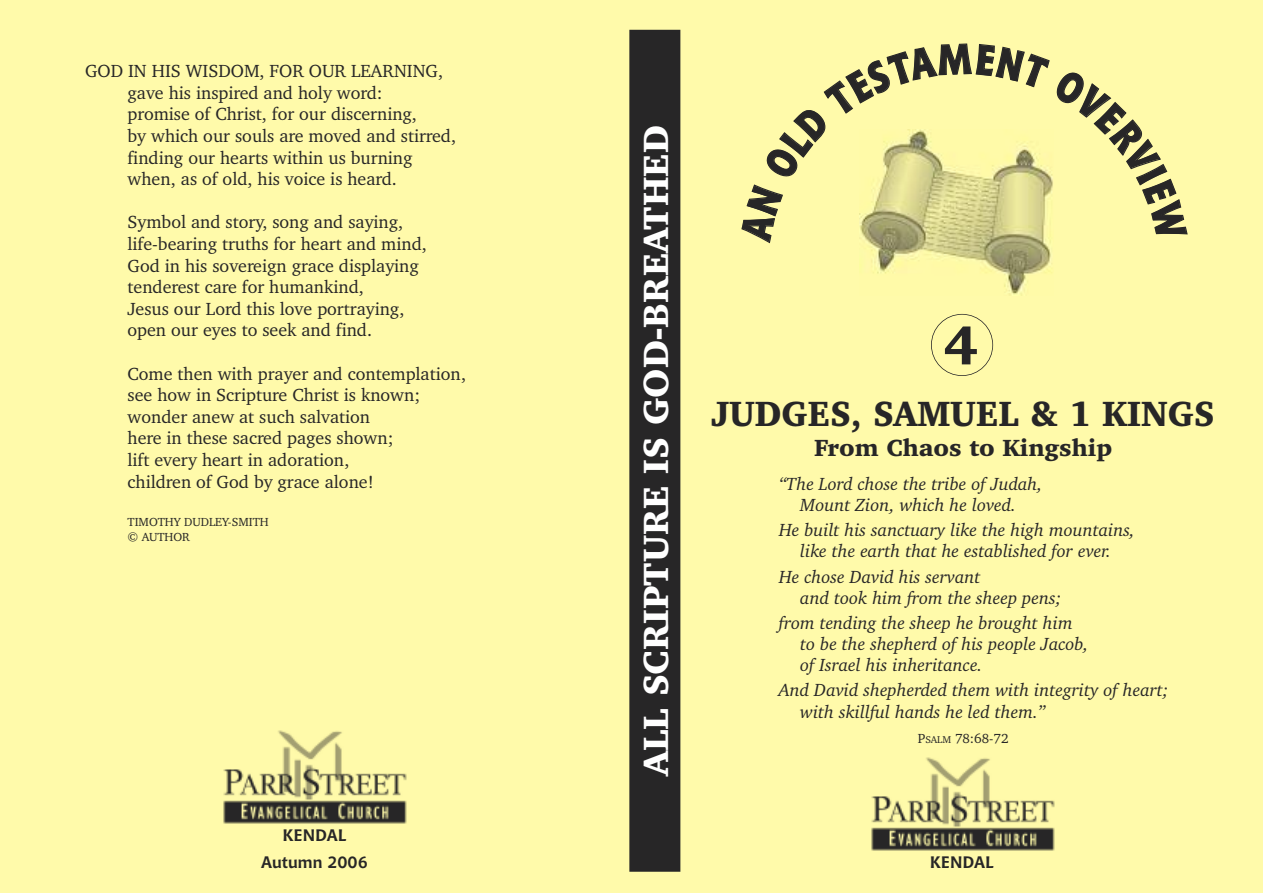
<style>
.page{position:relative;width:1263px;height:893px;background:#fffaaa}
.page>*{position:absolute;margin:0;border:0;box-sizing:border-box;transform-origin:0 0}
.t1{font:900 54px "Charter IT Cby BT";color:#272627}
.t2{font:900 36px "Charter IT Cby BT";color:#fff}
.t3{font:900 36px "Charter IT Cby BT";color:#272627;scale:.95 1}
.t4{font:900 24px "Charter IT Cby BT";color:#272627}
.t5{font:18px/21.6px "Charter IT Cby BT";color:#272627}
.t6{font:italic 18px/21px "Charter IT Cby BT";color:#272627}
.t7{font:700 16.5px/27px "Chianti BT";color:#272627;text-align:center}
.t8{font:13.5px "Charter IT Cby BT";color:#272627}
.t9{font:12px/14.4px "Charter IT Cby BT";color:#272627}
.s1{font-size:10.2px}
</style>
<div class="page">
<img style="left:867px;top:242px;width:185px;height:52px">
<div style="left:931px;top:314px;width:62px;height:62px;border:2px solid #272627;border-radius:50%"></div>
<div style="left:629px;top:30px;width:51px;height:842px;background:#272627"></div>
<img style="left:871px;top:757px;width:184px;height:94px">
<img style="left:223px;top:730px;width:184px;height:94px">
<svg style="left:859px;top:129px;width:194px;height:113px"></svg>
<p class="t5" style="left:128px;top:62px;width:330px;text-indent:-43px">GOD IN HIS WISDOM, FOR OUR LEARNING, gave his inspired and holy word:<br>promise of Christ, for our discerning,<br>by which our souls are moved and stirred, finding our hearts within us burning when, as of old, his voice is heard.</p>
<p class="t5" style="left:128px;top:213px;width:301px">Symbol and story, song and saying, life-bearing truths for heart and mind, God in his sovereign grace displaying tenderest care for humankind,<br>Jesus our Lord this love portraying, open our eyes to seek and find.</p>
<p class="t5" style="left:128px;top:364px;width:340px">Come then with prayer and contemplation, see how in Scripture Christ is known; wonder anew at such salvation<br>here in these sacred pages shown;<br>lift every heart in adoration,<br>children of God by grace alone!</p>
<p class="t9" style="left:128px;top:516px;width:143px">TIMOTHY DUDLEY-SMITH © AUTHOR</p>
<p class="t7" style="left:261px;top:823px;width:108px">KENDAL<br>Autumn 2006</p>
<h2 class="t2" style="left:641px;top:776px;width:653px;rotate:-90deg">ALL SCRIPTURE IS GOD B- REATHED</h2>
<h1 class="t1" style="left:943px;top:323px;width:36px">4</h1>
<h2 class="t3" style="left:711px;top:399px;width:532px">JUDGES, SAMUEL &amp; 1 KINGS</h2>
<h3 class="t4" style="left:814px;top:438px;width:300px">From Chaos to Kingship</h3>
<p class="t6" style="left:779px;top:475px;width:265px;text-align:center">“The Lord chose the tribe of Judah,<br>Mount Zion, which he loved.</p>
<p class="t6" style="left:779px;top:521px;width:357px;text-align:center">He built his sanctuary like the high mountains, like the earth that he established for ever.</p>
<p class="t6" style="left:800px;top:567px;width:263px;text-indent:-21px">He chose David his servant<br>and took him from the sheep pens;</p>
<p class="t6" style="left:800px;top:614px;width:290px;text-indent:-21px">from tending the sheep he brought him to be the shepherd of his people Jacob, of Israel his inheritance.</p>
<p class="t6" style="left:800px;top:681px;width:370px;text-indent:-21px">And David shepherded them with integrity of heart; with skillful hands he led them.”</p>
<p class="t8" style="left:918px;top:733px;width:92px">P<span class="s1">SALM</span> 78:68-72</p>
<p class="t7" style="left:930px;top:850px;width:66px">KENDAL</p>
</div>
